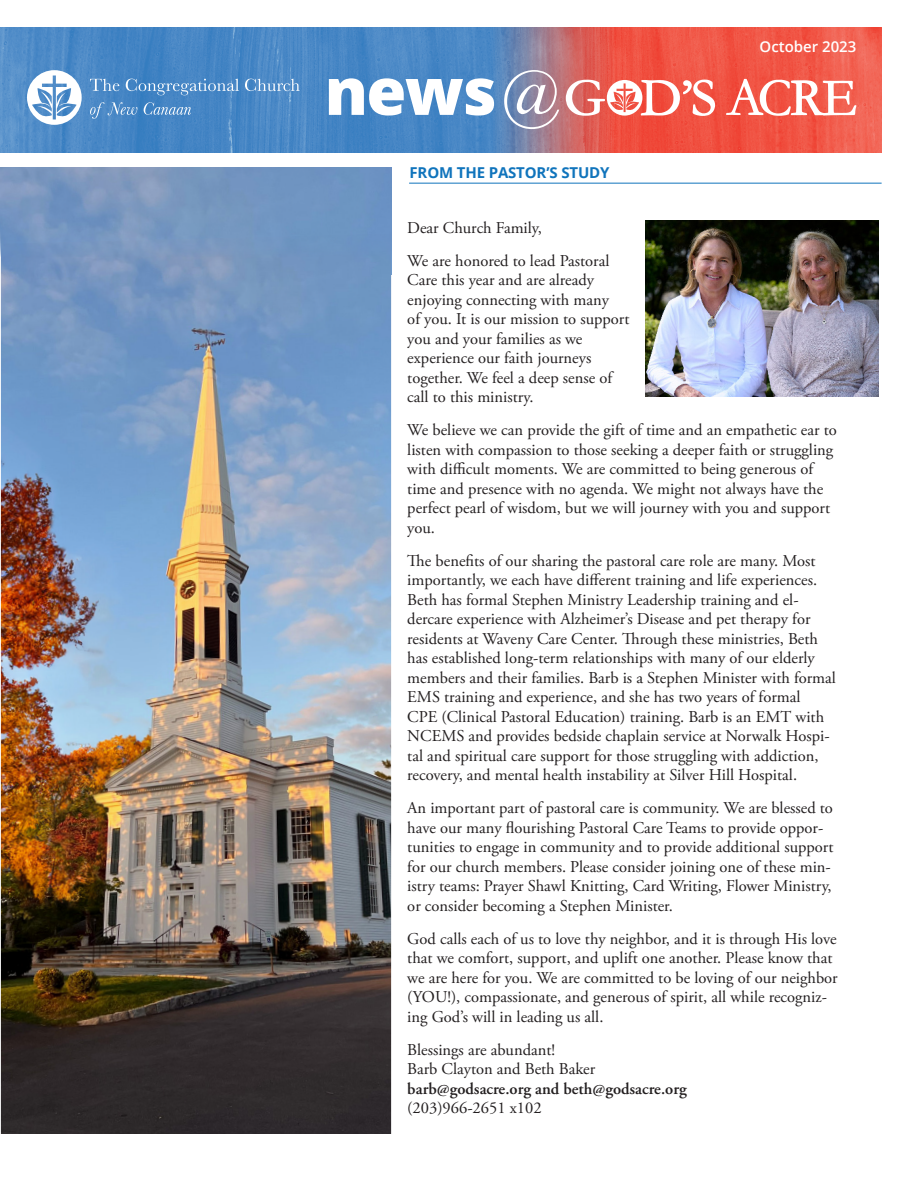
<style>
.page{position:relative;width:918px;height:1188px;background:#fff}
.page>*{position:absolute;margin:0;border:0;box-sizing:border-box;transform-origin:0 0}
.t1{font:800 64.8px "Open Sans";color:#fff}
._50_Body{font:16.5px/19.5px "Adobe Garamond Pro";color:#231f20}
.t2{font:700 15px "Open Sans";letter-spacing:-.01em;color:#1074bc}
.t3{font:600 15px "Open Sans";color:#fff}
.s1{font-family:"Garamond";font-weight:400}
.s2{font-weight:600}
</style>
<div class="page">
<svg style="left:614px;top:27px;width:268px;height:126px;background:#f05647"></svg>
<svg style="left:0;top:27px;width:614px;height:126px;background:#5a84b9"></svg>
<hr style="left:409px;top:183px;width:473px;height:1px;background:#1074bc">
<svg style="left:726px;top:79px;width:130px;height:37px"></svg>
<svg style="left:566px;top:80px;width:149px;height:36px"></svg>
<svg style="left:27px;top:70px;width:55px;height:55px"></svg>
<svg style="left:90px;top:79px;width:29px;height:12px"></svg>
<svg style="left:126px;top:79px;width:113px;height:16px;background:#6198cd"></svg>
<svg style="left:245px;top:79px;width:55px;height:12px"></svg>
<svg style="left:90px;top:102px;width:47px;height:17px"></svg>
<svg style="left:144px;top:102px;width:47px;height:13px"></svg>
<img style="left:1px;top:256px;width:390px;height:878px">
<img style="left:1px;top:168px;width:390px;height:88px">
<img style="left:645px;top:221px;width:233px;height:175px">
<p class="t1" style="left:325px;top:42px;width:237px">news<span class="s1">@</span></p>
<p class="t2" style="left:410px;top:162px;width:202px">FROM THE PASTOR’S STUDY</p>
<p class="t3" style="left:760px;top:37px;width:98px">October 2023</p>
<p class="_50_Body" style="left:407px;top:219px;width:136px">Dear Church Family,</p>
<p class="_50_Body" style="left:407px;top:252px;width:224px">We are honored to lead Pastoral<br>Care this year and are already enjoying connecting with many<br>of you. It is our mission to support you and your families as we experience our faith journeys together. We feel a deep sense of call to this ministry.</p>
<p class="_50_Body" style="left:407px;top:421px;width:431px">We believe we can provide the gift of time and an empathetic ear to listen with compassion to those seeking a deeper faith or struggling with difficult moments. We are committed to being generous of time and presence with no agenda. We might not always have the perfect pearl of wisdom, but we will journey with you and support you.</p>
<p class="_50_Body" style="left:407px;top:552px;width:430px">The benefits of our sharing the pastoral care role are many. Most importantly, we each have different training and life experiences.<br>Beth has formal Stephen Ministry Leadership training and el&shy;dercare experience with Alzheimer’s Disease and pet therapy for residents at Waveny Care Center. Through these ministries, Beth has established long-term relationships with many of our elderly members and their families. Barb is a Stephen Minister with formal EMS training and experience, and she has two years of formal<br>CPE (Clinical Pastoral Education) training. Barb is an EMT with NCEMS and provides bedside chaplain service at Norwalk Hospi&shy;tal and spiritual care support for those struggling with addiction, recovery, and mental health instability at Silver Hill Hospital.</p>
<p class="_50_Body" style="left:407px;top:799px;width:428px">An important part of pastoral care is community. We are blessed to have our many flourishing Pastoral Care Teams to provide oppor&shy;tunities to engage in community and to provide additional support for our church members. Please consider joining one of these min&shy;istry teams: Prayer Shawl Knitting, Card Writing, Flower Ministry, or consider becoming a Stephen Minister.</p>
<p class="_50_Body" style="left:407px;top:930px;width:432px">God calls each of us to love thy neighbor, and it is through His love that we comfort, support, and uplift one another. Please know that we are here for you. We are committed to be loving of our neighbor (YOU!), compassionate, and generous of spirit, all while recogniz&shy;ing God’s will in leading us all.</p>
<p class="_50_Body" style="left:407px;top:1041px;width:281px">Blessings are abundant!<br>Barb Clayton and Beth Baker <span class="s2">barb@godsacre.org and beth@godsacre.org </span>(203)966-2651 x102</p>
</div>
